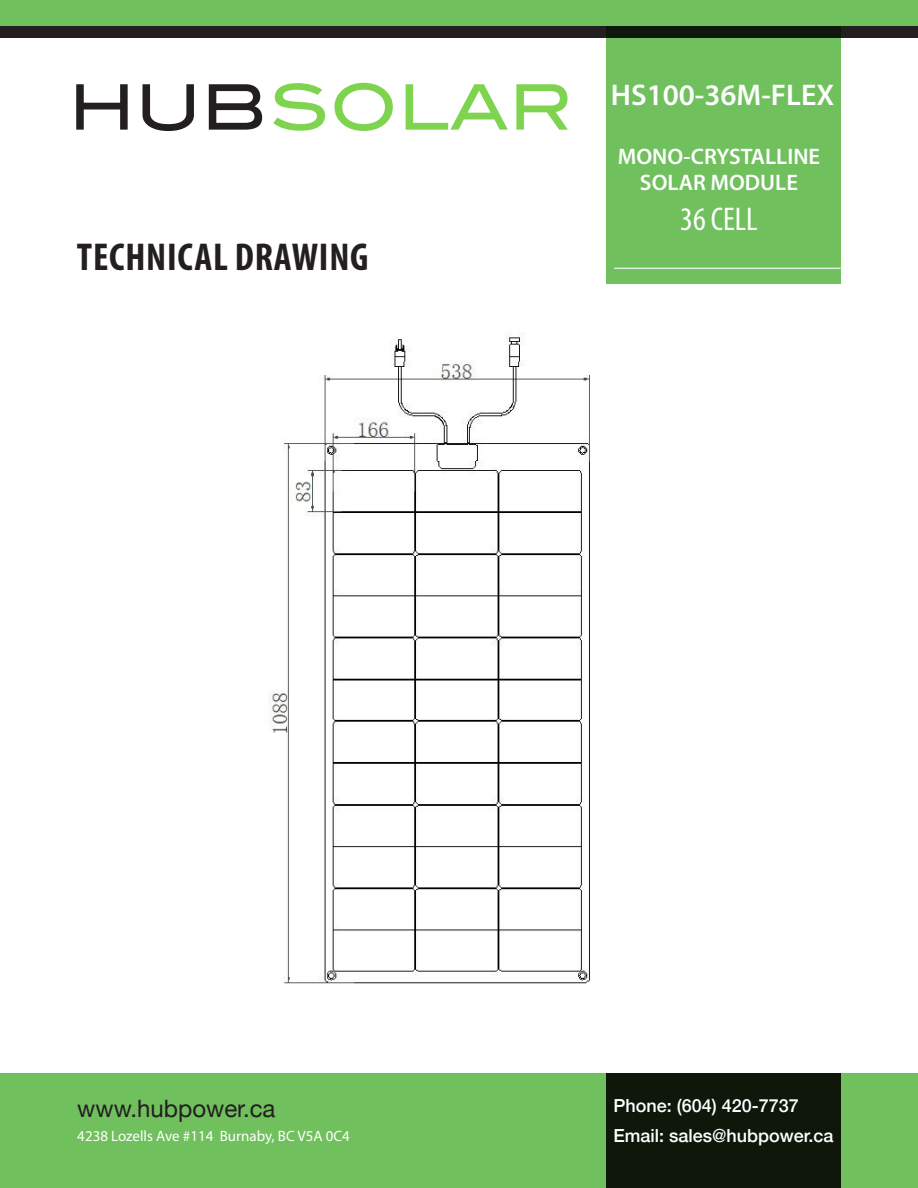
<style>
.page{position:relative;width:918px;height:1188px;background:#fff}
.page>*{position:absolute;margin:0;border:0;box-sizing:border-box;transform-origin:0 0}
.t1{font:62.7px "Blair Md ITCTT Medium";color:#7fd44f}
.Heading_3{font:700 condensed 39px "Myriad Pro";letter-spacing:.02em;color:#231f20}
.Product_description2{font:condensed 33px "Myriad Pro";color:#fff}
.Product_description2-2{font:600 30px "Myriad Pro";color:#fff}
.Heading_2{font:24px "Helvetica Neue";color:#231f20}
.Product_description2-3{font:600 22.5px "Myriad Pro";color:#fff}
.contact_data{font:500 18px "Helvetica Neue";color:#fff}
.t2{font:15px "Myriad Pro";color:#fff}
.s1{color:#231f20}
</style>
<div class="page">
<div style="left:0;top:26px;width:918px;height:12px;background:#231f20"></div>
<div style="left:0;top:1073px;width:918px;height:115px;background:#70c05d"></div>
<div style="left:606px;top:1073px;width:235px;height:115px;background:#0f170b"></div>
<div style="left:0;top:0;width:918px;height:26px;background:#70c05d"></div>
<div style="left:606px;top:26px;width:235px;height:258px;background:#70c05d"></div>
<hr style="left:614px;top:268px;width:227px;height:1px;background:#fff">
<img style="left:269px;top:332px;width:321px;height:652px">
<p class="t1" style="left:69px;top:56px;width:505px"><span class="s1">HUB</span> SOLAR</p>
<p class="Heading_3" style="left:77px;top:233px;width:293px">TECHNICAL DRAWING</p>
<p class="Product_description2-2" style="left:611px;top:76px;width:225px">HS100-36M-FLEX</p>
<p class="Product_description2-3" style="left:618px;top:143px;width:204px">MONO-CRYSTALLINE</p>
<p class="Product_description2-3" style="left:640px;top:168px;width:159px">SOLAR MODULE</p>
<p class="Product_description2" style="left:680px;top:199px;width:79px">36 CELL</p>
<p class="Heading_2" style="left:77px;top:1091px;width:200px">www.hubpower.ca</p>
<p class="t2" style="left:77px;top:1127px;width:274px">4238 Lozells Ave #114 Burnaby, BC V5A 0C4</p>
<p class="contact_data" style="left:613px;top:1091px;width:187px">Phone: (604) 420-7737</p>
<p class="contact_data" style="left:613px;top:1121px;width:222px">Email: sales@hubpower.ca</p>
</div>
